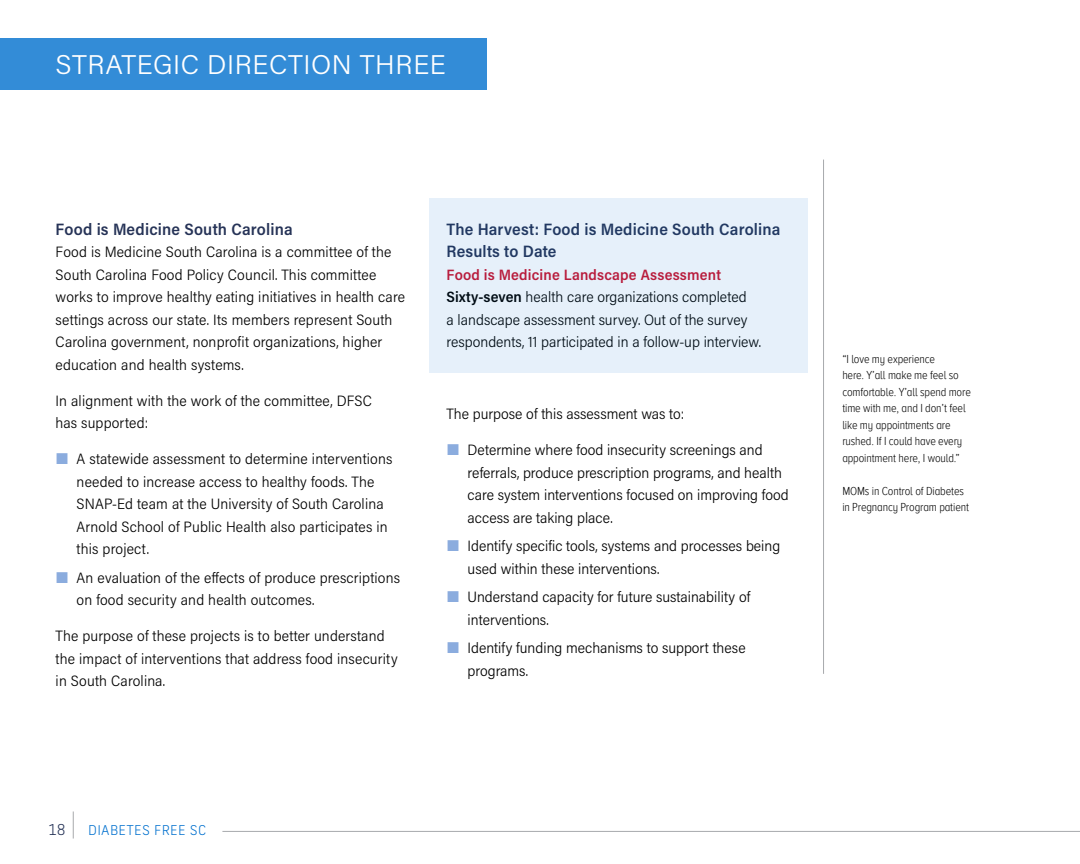
<style>
.page{position:relative;width:1080px;height:864px;background:#fff}
.page>*{position:absolute;margin:0;border:0;box-sizing:border-box;transform-origin:0 0}
.t1{font:300 27px "Acumin Pro";letter-spacing:.02em;color:#fff}
.t2{font:600 16.5px/22.5px "Acumin Pro Semi Cond";letter-spacing:.01em;color:#263357}
.t3{font:300 15px/22.5px "Acumin Pro Semi Cond";letter-spacing:.01em;color:#000}
.t4{font:300 15px "New Frank";color:#263357}
.t5{font:300 13.5px "New Frank";letter-spacing:.02em;color:#0070ce}
.t6{font:300 12px/16.5px "Proxima Nova A Cond";letter-spacing:-.01em;color:#000}
.s1{font-weight:600;color:#cd142e}
.s2{font-weight:600}
</style>
<div class="page">
<hr style="left:222px;top:831px;width:858px;height:1px;background:#a7a9ac">
<svg style="left:73px;top:812px;width:1px;height:27px"></svg>
<div style="left:0;top:39px;width:487px;height:51px;background:#338cd7"></div>
<hr style="left:823px;top:160px;width:1px;height:514px;background:#a7a9ac">
<div style="left:430px;top:198px;width:378px;height:174px;background:#e6f0fa"></div>
<h1 class="t1" style="left:56px;top:46px;width:392px">STRATEGIC DIRECTION THREE</h1>
<p class="t2" style="left:56px;top:217px;width:239px">Food is Medicine South Carolina</p>
<p class="t3" style="left:56px;top:240px;width:351px">Food is Medicine South Carolina is a committee of the South Carolina Food Policy Council. This committee works to improve healthy eating initiatives in health care settings across our state. Its members represent South Carolina government, nonprofit organizations, higher education and health systems.</p>
<p class="t3" style="left:56px;top:389px;width:318px">In alignment with the work of the committee, DFSC has supported:</p>
<p class="t3" style="left:77px;top:447px;width:317px">A statewide assessment to determine interventions needed to increase access to healthy foods. The SNAP-Ed team at the University of South Carolina Arnold School of Public Health also participates in this project.</p>
<p class="t3" style="left:77px;top:566px;width:325px">An evaluation of the effects of produce prescriptions on food security and health outcomes.</p>
<p class="t3" style="left:56px;top:624px;width:344px">The purpose of these projects is to better understand the impact of interventions that address food insecurity in South Carolina.</p>
<p class="t2" style="left:447px;top:217px;width:335px">The Harvest: Food is Medicine South Carolina<br>Results to Date</p>
<p class="t3" style="left:447px;top:263px;width:316px"><span class="s1">Food is Medicine Landscape Assessment </span><span class="s2">Sixty-seven</span> health care organizations completed<br>a landscape assessment survey. Out of the survey respondents, 11 participated in a follow-up interview.</p>
<p class="t3" style="left:447px;top:402px;width:239px">The purpose of this assessment was to:</p>
<p class="t3" style="left:468px;top:438px;width:323px">Determine where food insecurity screenings and referrals, produce prescription programs, and health care system interventions focused on improving food access are taking place.</p>
<p class="t3" style="left:468px;top:534px;width:314px">Identify specific tools, systems and processes being used within these interventions.</p>
<p class="t3" style="left:468px;top:585px;width:284px">Understand capacity for future sustainability of interventions.</p>
<p class="t3" style="left:468px;top:636px;width:280px">Identify funding mechanisms to support these programs.</p>
<p class="t6" style="left:842px;top:351px;width:130px">“I love my experience<br>here. Y’all make me feel so comfortable. Y’all spend more time with me, and I don’t feel like my appointments are rushed. If I could have every appointment here, I would.”</p>
<p class="t6" style="left:842px;top:483px;width:128px">MOMs in Control of Diabetes in Pregnancy Program patient</p>
<p class="t4" style="left:48px;top:820px;width:19px">18</p>
<p class="t5" style="left:88px;top:822px;width:120px">DIABETES FREE SC</p>
</div>
